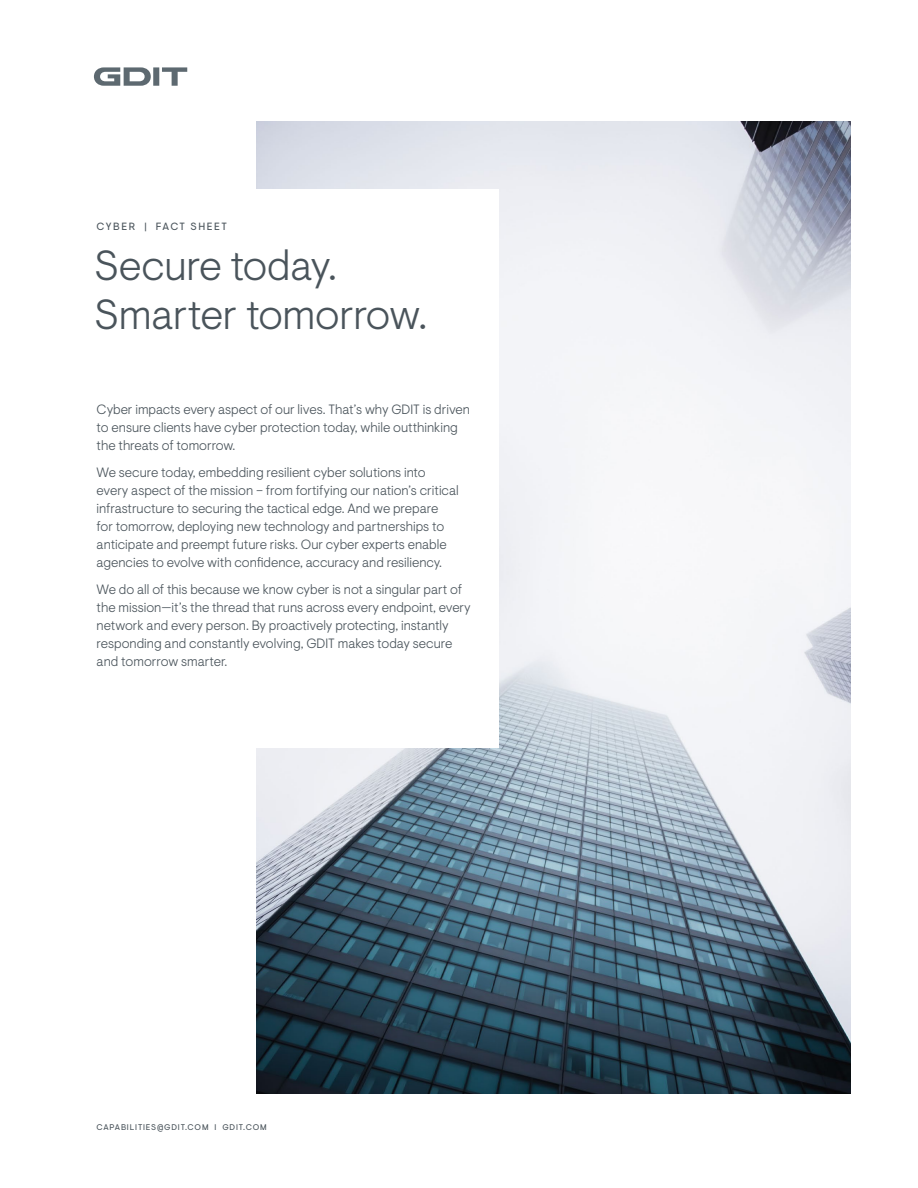
<style>
.page{position:relative;width:918px;height:1188px;background:#fff}
.page>*{position:absolute;margin:0;border:0;box-sizing:border-box;transform-origin:0 0}
.t1{font:300 42px/49.5px "Visuelt Pro";letter-spacing:-.005em;color:#4a545b}
.t2{font:300 13.5px/18px "Visuelt Pro";color:#4a545b}
.t3{font:10.5px "Visuelt Pro";letter-spacing:.15em;color:#4a545b}
.t4{font:8.25px "Visuelt Pro";letter-spacing:.1em;color:#4a545b}
</style>
<div class="page">
<svg style="left:94px;top:67px;width:93px;height:19px"></svg>
<img style="left:256px;top:122px;width:594px;height:972px">
<div style="left:68px;top:189px;width:432px;height:558px;background:#fff"></div>
<p class="t3" style="left:97px;top:221px;width:132px">CYBER | FACT SHEET</p>
<h1 class="t1" style="left:94px;top:241px;width:334px">Secure today.<br>Smarter tomorrow.</h1>
<p class="t2" style="left:97px;top:401px;width:375px">Cyber impacts every aspect of our lives. That’s why GDIT is driven to ensure clients have cyber protection today, while outthinking the threats of tomorrow.</p>
<p class="t2" style="left:97px;top:464px;width:364px">We secure today, embedding resilient cyber solutions into every aspect of the mission – from fortifying our nation’s critical infrastructure to securing the tactical edge. And we prepare<br>for tomorrow, deploying new technology and partnerships to anticipate and preempt future risks. Our cyber experts enable agencies to evolve with confidence, accuracy and resiliency.</p>
<p class="t2" style="left:97px;top:581px;width:376px">We do all of this because we know cyber is not a singular part of the mission—it’s the thread that runs across every endpoint, every network and every person. By proactively protecting, instantly responding and constantly evolving, GDIT makes today secure and tomorrow smarter.</p>
<p class="t4" style="left:97px;top:1123px;width:172px">CAPABILITIES@GDIT.COM I GDIT.COM</p>
</div>
